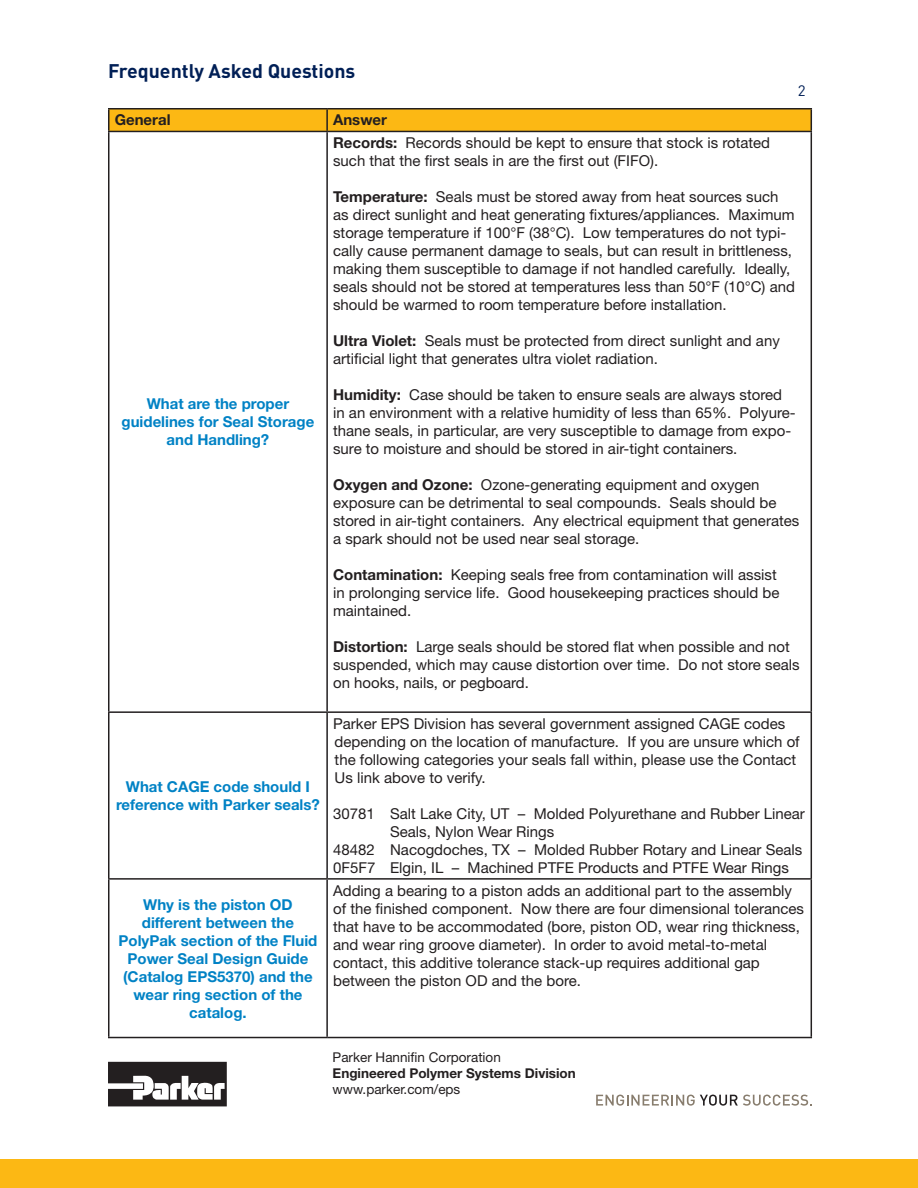
<style>
.page{position:relative;width:918px;height:1188px;background:#fff}
.page>*{position:absolute;margin:0;border:0;box-sizing:border-box;transform-origin:0 0}
.t1{font:700 19.5px "DINOT";color:#001f56}
.t2{font:15px/18px "Helvetica Neue LT Std";color:#231f20}
.t3{font:700 15px/18px "Helvetica Neue LT Std";color:#0082c5;text-align:center}
.t4{font:700 15px "Helvetica Neue LT Std";color:#231f20}
.t5{font:15px "DINOT";color:#001f56}
.t6{font:13.5px "Helvetica Neue LT Std";color:#231f20}
.t7{font:700 13.5px "Helvetica Neue LT Std";color:#231f20}
.s1{font-weight:700}
</style>
<div class="page">
<svg style="left:108px;top:1062px;width:119px;height:44px"></svg>
<div style="left:0;top:1159px;width:917px;height:29px;background:#fcb814"></div>
<svg style="left:596px;top:1095px;width:216px;height:11px"></svg>
<svg style="left:917px;top:1159px;width:1px;height:29px"></svg>
<hr style="left:108px;top:132px;width:2px;height:579px;background:#231f20">
<hr style="left:326px;top:132px;width:2px;height:579px;background:#231f20">
<hr style="left:811px;top:132px;width:1px;height:579px;background:#231f20">
<hr style="left:108px;top:711px;width:219px;height:2px;background:#231f20">
<hr style="left:108px;top:713px;width:2px;height:165px;background:#231f20">
<hr style="left:327px;top:711px;width:485px;height:2px;background:#231f20">
<hr style="left:326px;top:713px;width:2px;height:165px;background:#231f20">
<hr style="left:811px;top:713px;width:1px;height:165px;background:#231f20">
<hr style="left:108px;top:878px;width:219px;height:2px;background:#231f20">
<hr style="left:108px;top:880px;width:2px;height:157px;background:#231f20">
<hr style="left:327px;top:878px;width:485px;height:2px;background:#231f20">
<hr style="left:326px;top:880px;width:2px;height:157px;background:#231f20">
<hr style="left:811px;top:880px;width:1px;height:157px;background:#231f20">
<hr style="left:108px;top:1037px;width:219px;height:1px;background:#231f20">
<hr style="left:327px;top:1037px;width:485px;height:1px;background:#231f20">
<hr style="left:327px;top:108px;width:485px;height:2px;background:#231f20">
<svg style="left:110px;top:109px;width:702px;height:22px;background:#f5b314"></svg>
<hr style="left:327px;top:131px;width:485px;height:1px;background:#231f20">
<hr style="left:108px;top:108px;width:219px;height:2px;background:#231f20">
<hr style="left:108px;top:109px;width:2px;height:22px;background:#231f20">
<hr style="left:326px;top:109px;width:2px;height:22px;background:#231f20">
<hr style="left:108px;top:131px;width:219px;height:1px;background:#231f20">
<h1 class="t1" style="left:108px;top:57px;width:249px">Frequently Asked Questions</h1>
<p class="t4" style="left:115px;top:111px;width:57px">General</p>
<p class="t4" style="left:333px;top:111px;width:55px">Answer</p>
<p class="t5" style="left:798px;top:80px;width:9px">2</p>
<p class="t3" style="left:122px;top:394px;width:194px">What are the proper guidelines for Seal Storage and Handling?</p>
<p class="t3" style="left:116px;top:777px;width:205px">What CAGE code should I reference with Parker seals?</p>
<p class="t3" style="left:119px;top:895px;width:200px">Why is the piston OD different between the<br>PolyPak section of the Fluid<br>Power Seal Design Guide (Catalog EPS5370) and the wear ring section of the catalog.</p>
<p class="t2" style="left:333px;top:134px;width:439px"><span class="s1">Records:</span> Records should be kept to ensure that stock is rotated such that the first seals in are the first out (FIFO).</p>
<p class="t2" style="left:333px;top:188px;width:463px"><span class="s1">Temperature:</span> Seals must be stored away from heat sources such as direct sunlight and heat generating fixtures/appliances. Maximum storage temperature if 100°F (38°C). Low temperatures do not typi&shy;cally cause permanent damage to seals, but can result in brittleness, making them susceptible to damage if not handled carefully. Ideally, seals should not be stored at temperatures less than 50°F (10°C) and should be warmed to room temperature before installation.</p>
<p class="t2" style="left:333px;top:332px;width:448px"><span class="s1">Ultra Violet:</span> Seals must be protected from direct sunlight and any artificial light that generates ultra violet radiation.</p>
<p class="t2" style="left:333px;top:386px;width:464px"><span class="s1">Humidity:</span> Case should be taken to ensure seals are always stored in an environment with a relative humidity of less than 65%. Polyure&shy;thane seals, in particular, are very susceptible to damage from expo&shy;sure to moisture and should be stored in air-tight containers.</p>
<p class="t2" style="left:333px;top:476px;width:468px"><span class="s1">Oxygen and Ozone:</span> Ozone-generating equipment and oxygen exposure can be detrimental to seal compounds. Seals should be stored in air-tight containers. Any electrical equipment that generates a spark should not be used near seal storage.</p>
<p class="t2" style="left:333px;top:566px;width:448px"><span class="s1">Contamination:</span> Keeping seals free from contamination will assist in prolonging service life. Good housekeeping practices should be maintained.</p>
<p class="t2" style="left:333px;top:638px;width:468px"><span class="s1">Distortion:</span> Large seals should be stored flat when possible and not suspended, which may cause distortion over time. Do not store seals on hooks, nails, or pegboard.</p>
<p class="t2" style="left:333px;top:714px;width:468px">Parker EPS Division has several government assigned CAGE codes depending on the location of manufacture. If you are unsure which of the following categories your seals fall within, please use the Contact Us link above to verify.</p>
<p class="t2" style="left:333px;top:804px;width:473px">30781 Salt Lake City, UT – Molded Polyurethane and Rubber Linear</p>
<p class="t2" style="left:390px;top:822px;width:166px">Seals, Nylon Wear Rings</p>
<p class="t2" style="left:333px;top:840px;width:471px">48482 Nacogdoches, TX – Molded Rubber Rotary and Linear Seals</p>
<p class="t2" style="left:333px;top:858px;width:457px">0F5F7 Elgin, IL – Machined PTFE Products and PTFE Wear Rings</p>
<p class="t2" style="left:333px;top:881px;width:472px">Adding a bearing to a piston adds an additional part to the assembly of the finished component. Now there are four dimensional tolerances that have to be accommodated (bore, piston OD, wear ring thickness, and wear ring groove diameter). In order to avoid metal-to-metal contact, this additive tolerance stack-up requires additional gap between the piston OD and the bore.</p>
<p class="t6" style="left:333px;top:1049px;width:170px">Parker Hannifin Corporation</p>
<p class="t7" style="left:333px;top:1065px;width:245px">Engineered Polymer Systems Division</p>
<p class="t6" style="left:333px;top:1081px;width:129px">www.parker.com/eps</p>
</div>
